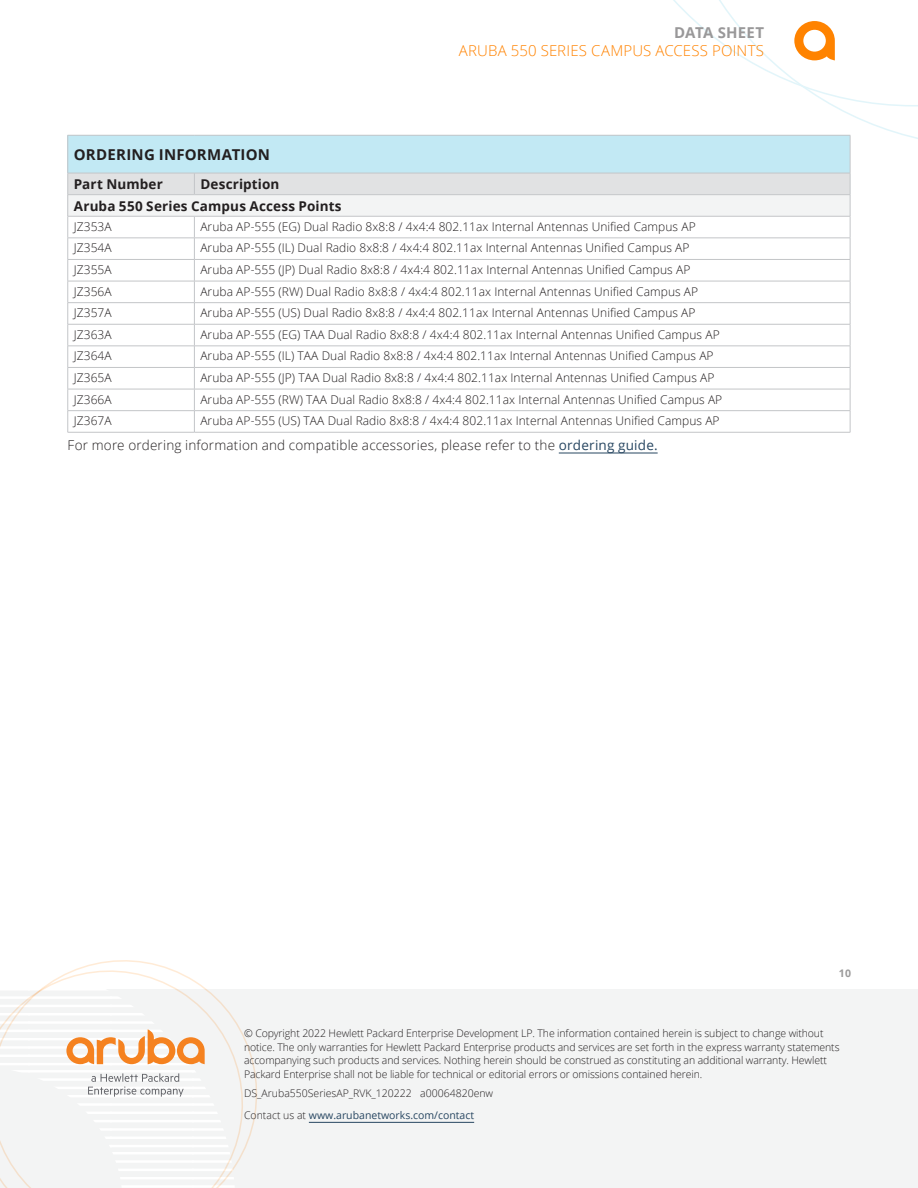
<style>
.page{position:relative;width:918px;height:1188px;background:#fff}
.page>*{position:absolute;margin:0;border:0;box-sizing:border-box;transform-origin:0 0}
.t1{font:300 15px "Open Sans";letter-spacing:.01em;color:#ff8300}
.Chart__Title_10_14_B{font:700 15px "Open Sans";letter-spacing:.015em;color:#231f20}
.t2{font:700 15px "Open Sans";letter-spacing:.01em;color:#999899}
.Body__Text_9_14_Ligh{font:300 13.5px "Open Sans";letter-spacing:.015em;color:#231f20}
.Chart__Column_Head_9{font:700 13.5px "Open Sans";letter-spacing:.01em;color:#231f20}
.Chart__Row_Subhead_8{font:300 12px "Open Sans";letter-spacing:.005em;color:#231f20}
.t3{font:300 10.5px/13.5px "Open Sans";letter-spacing:-.01em;color:#231f20}
.t4{font:10.5px "Open Sans";color:#274661}
.t5{font:700 10.5px "Open Sans";color:#9c9b9b}
.s1{font-weight:400;color:#274661}
.s2{font-weight:300;color:#231f20}
</style>
<div class="page">
<div style="left:0;top:990px;width:918px;height:198px;background:#f3f4f4"></div>
<svg style="left:588px;top:0;width:330px;height:139px"></svg>
<svg style="left:0;top:960px;width:263px;height:228px"></svg>
<hr style="left:309px;top:1122px;width:165px;height:1px;background:#274661">
<div style="left:68px;top:135px;width:782px;height:38px;background:#c2e9f4"></div>
<hr style="left:68px;top:432px;width:126px;height:1px;background:#c3c5c8">
<hr style="left:194px;top:432px;width:656px;height:1px;background:#c3c5c8">
<svg style="left:67px;top:173px;width:784px;height:259px"></svg>
<hr style="left:68px;top:135px;width:126px;height:1px;background:#c3c5c8">
<hr style="left:67px;top:136px;width:1px;height:37px;background:#c3c5c8">
<hr style="left:194px;top:135px;width:656px;height:1px;background:#c3c5c8">
<hr style="left:850px;top:136px;width:1px;height:37px;background:#c3c5c8">
<hr style="left:68px;top:173px;width:126px;height:1px;background:#c3c5c8">
<hr style="left:194px;top:173px;width:656px;height:1px;background:#c3c5c8">
<hr style="left:559px;top:453px;width:99px;height:1px;background:#274661">
<p class="t2" style="left:674px;top:22px;width:92px">DATA SHEET</p>
<p class="t1" style="left:459px;top:41px;width:307px">ARUBA 550 SERIES CAMPUS ACCESS POINTS</p>
<p class="Chart__Title_10_14_B" style="left:74px;top:144px;width:198px">ORDERING INFORMATION</p>
<p class="Chart__Column_Head_9" style="left:74px;top:175px;width:91px">Part Number</p>
<p class="Chart__Column_Head_9" style="left:200px;top:175px;width:81px">Description</p>
<p class="Chart__Column_Head_9" style="left:74px;top:196px;width:269px">Aruba 550 Series Campus Access Points</p>
<p class="Chart__Row_Subhead_8" style="left:74px;top:218px;width:39px">JZ353A</p>
<p class="Chart__Row_Subhead_8" style="left:200px;top:218px;width:497px">Aruba AP-555 (EG) Dual Radio 8x8:8 / 4x4:4 802.11ax Internal Antennas Unified Campus AP</p>
<p class="Chart__Row_Subhead_8" style="left:74px;top:240px;width:39px">JZ354A</p>
<p class="Chart__Row_Subhead_8" style="left:200px;top:240px;width:491px">Aruba AP-555 (IL) Dual Radio 8x8:8 / 4x4:4 802.11ax Internal Antennas Unified Campus AP</p>
<p class="Chart__Row_Subhead_8" style="left:74px;top:261px;width:39px">JZ355A</p>
<p class="Chart__Row_Subhead_8" style="left:200px;top:261px;width:492px">Aruba AP-555 (JP) Dual Radio 8x8:8 / 4x4:4 802.11ax Internal Antennas Unified Campus AP</p>
<p class="Chart__Row_Subhead_8" style="left:74px;top:283px;width:39px">JZ356A</p>
<p class="Chart__Row_Subhead_8" style="left:200px;top:283px;width:499px">Aruba AP-555 (RW) Dual Radio 8x8:8 / 4x4:4 802.11ax Internal Antennas Unified Campus AP</p>
<p class="Chart__Row_Subhead_8" style="left:74px;top:305px;width:39px">JZ357A</p>
<p class="Chart__Row_Subhead_8" style="left:200px;top:305px;width:497px">Aruba AP-555 (US) Dual Radio 8x8:8 / 4x4:4 802.11ax Internal Antennas Unified Campus AP</p>
<p class="Chart__Row_Subhead_8" style="left:74px;top:326px;width:39px">JZ363A</p>
<p class="Chart__Row_Subhead_8" style="left:200px;top:326px;width:521px">Aruba AP-555 (EG) TAA Dual Radio 8x8:8 / 4x4:4 802.11ax Internal Antennas Unified Campus AP</p>
<p class="Chart__Row_Subhead_8" style="left:74px;top:348px;width:39px">JZ364A</p>
<p class="Chart__Row_Subhead_8" style="left:200px;top:348px;width:515px">Aruba AP-555 (IL) TAA Dual Radio 8x8:8 / 4x4:4 802.11ax Internal Antennas Unified Campus AP</p>
<p class="Chart__Row_Subhead_8" style="left:74px;top:369px;width:39px">JZ365A</p>
<p class="Chart__Row_Subhead_8" style="left:200px;top:369px;width:516px">Aruba AP-555 (JP) TAA Dual Radio 8x8:8 / 4x4:4 802.11ax Internal Antennas Unified Campus AP</p>
<p class="Chart__Row_Subhead_8" style="left:74px;top:391px;width:39px">JZ366A</p>
<p class="Chart__Row_Subhead_8" style="left:200px;top:391px;width:523px">Aruba AP-555 (RW) TAA Dual Radio 8x8:8 / 4x4:4 802.11ax Internal Antennas Unified Campus AP</p>
<p class="Chart__Row_Subhead_8" style="left:74px;top:413px;width:39px">JZ367A</p>
<p class="Chart__Row_Subhead_8" style="left:200px;top:413px;width:521px">Aruba AP-555 (US) TAA Dual Radio 8x8:8 / 4x4:4 802.11ax Internal Antennas Unified Campus AP</p>
<p class="Body__Text_9_14_Ligh" style="left:68px;top:436px;width:592px">For more ordering information and compatible accessories, please refer to the <span class="s1">ordering guide.</span></p>
<p class="t5" style="left:839px;top:966px;width:14px">10</p>
<p class="t3" style="left:244px;top:1027px;width:597px">© Copyright 2022 Hewlett Packard Enterprise Development LP. The information contained herein is subject to change without notice. The only warranties for Hewlett Packard Enterprise products and services are set forth in the express warranty statements accompanying such products and services. Nothing herein should be construed as constituting an additional warranty. Hewlett Packard Enterprise shall not be liable for technical or editorial errors or omissions contained herein.</p>
<p class="t3" style="left:244px;top:1086px;width:251px">DS_Aruba550SeriesAP_RVK_120222 a00064820enw</p>
<p class="t4" style="left:244px;top:1108px;width:232px"><span class="s2">Contact us at</span> www.arubanetworks.com/contact</p>
</div>
